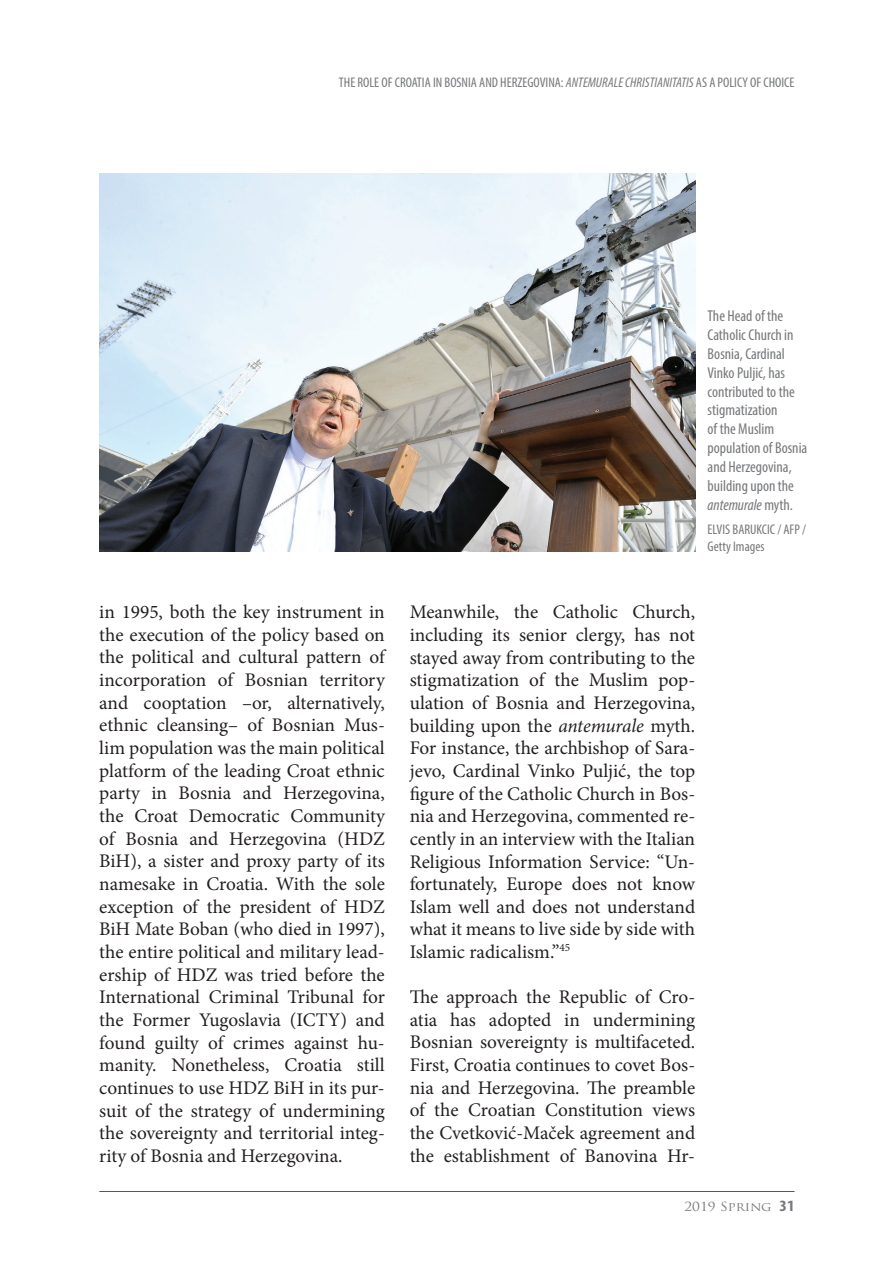
<style>
.page{position:relative;width:869px;height:1261px;background:#fff}
.page>*{position:absolute;margin:0;border:0;box-sizing:border-box;transform-origin:0 0}
.t1{font:19.25px/22.6px "Minion Pro";color:#231f20;text-align:justify}
.t2{font:condensed 15.75px/18.9px "Myriad Pro";color:#76787b}
.t3{font:condensed 14px/16.8px "Myriad Pro";color:#76787b}
.t4{font:12.25px "Trajan Pro";color:#76787b;scale:1.11 1}
.s1{font-style:italic}
.s2{font-family:"Myriad Pro";font-weight:700;font-stretch:condensed;font-size:15.75px}
</style>
<div class="page">
<hr style="left:99px;top:1190px;width:695px;height:1px;background:#d1232a">
<img style="left:99px;top:174px;width:595px;height:377px">
<p class="t3" style="left:339px;top:74px;width:457px">THE ROLE OF CROATIA IN BOSNIA AND HERZEGOVINA: <span class="s1">ANTEMURALE CHRISTIANITATIS</span> AS A POLICY OF CHOICE</p>
<p class="t2" style="left:707px;top:306px;width:101px">The Head of the<br>Catholic Church in<br>Bosnia, Cardinal<br>Vinko Puljić, has contributed to the stigmatization<br>of the Muslim population of Bosnia and Herzegovina, building upon the <span class="s1">antemurale</span> myth.</p>
<p class="t3" style="left:707px;top:521px;width:100px">ELVIS BARUKCIC / AFP /<br>Getty Images</p>
<p class="t1" style="left:99px;top:600px;width:287px">in 1995, both the key instrument in the execution of the policy based on the political and cultural pattern of incorporation of Bosnian territory and cooptation –or, alternatively, ethnic cleansing– of Bosnian Mus&shy;lim population was the main political platform of the leading Croat ethnic party in Bosnia and Herzegovina, the Croat Democratic Community of Bosnia and Herzegovina (HDZ BiH), a sister and proxy party of its namesake in Croatia. With the sole exception of the president of HDZ BiH Mate Boban (who died in 1997), the entire political and military lead&shy;ership of HDZ was tried before the International Criminal Tribunal for the Former Yugoslavia (ICTY) and found guilty of crimes against hu&shy;manity. Nonetheless, Croatia still continues to use HDZ BiH in its pur&shy;suit of the strategy of undermining the sovereignty and territorial integ&shy;rity of Bosnia and Herzegovina.</p>
<p class="t1" style="left:409px;top:600px;width:287px">Meanwhile, the Catholic Church, including its senior clergy, has not stayed away from contributing to the stigmatization of the Muslim pop&shy;ulation of Bosnia and Herzegovina, building upon the <span class="s1">antemurale</span> myth.<br>For instance, the archbishop of Sara&shy;jevo, Cardinal Vinko Puljić, the top figure of the Catholic Church in Bos&shy;nia and Herzegovina, commented re&shy;cently in an interview with the Italian Religious Information Service: “Un&shy;fortunately, Europe does not know Islam well and does not understand what it means to live side by side with Islamic radicalism.”<sup>45</sup></p>
<p class="t1" style="left:409px;top:985px;width:287px">The approach the Republic of Cro&shy;atia has adopted in undermining Bosnian sovereignty is multifaceted.<br>First, Croatia continues to covet Bos&shy;nia and Herzegovina. The preamble of the Croatian Constitution views the Cvetković-Maček agreement and the establishment of Banovina Hr-</p>
<p class="t4" style="left:684px;top:1198px;width:101px">2019 Sprıng <span class="s2">31</span></p>
</div>
